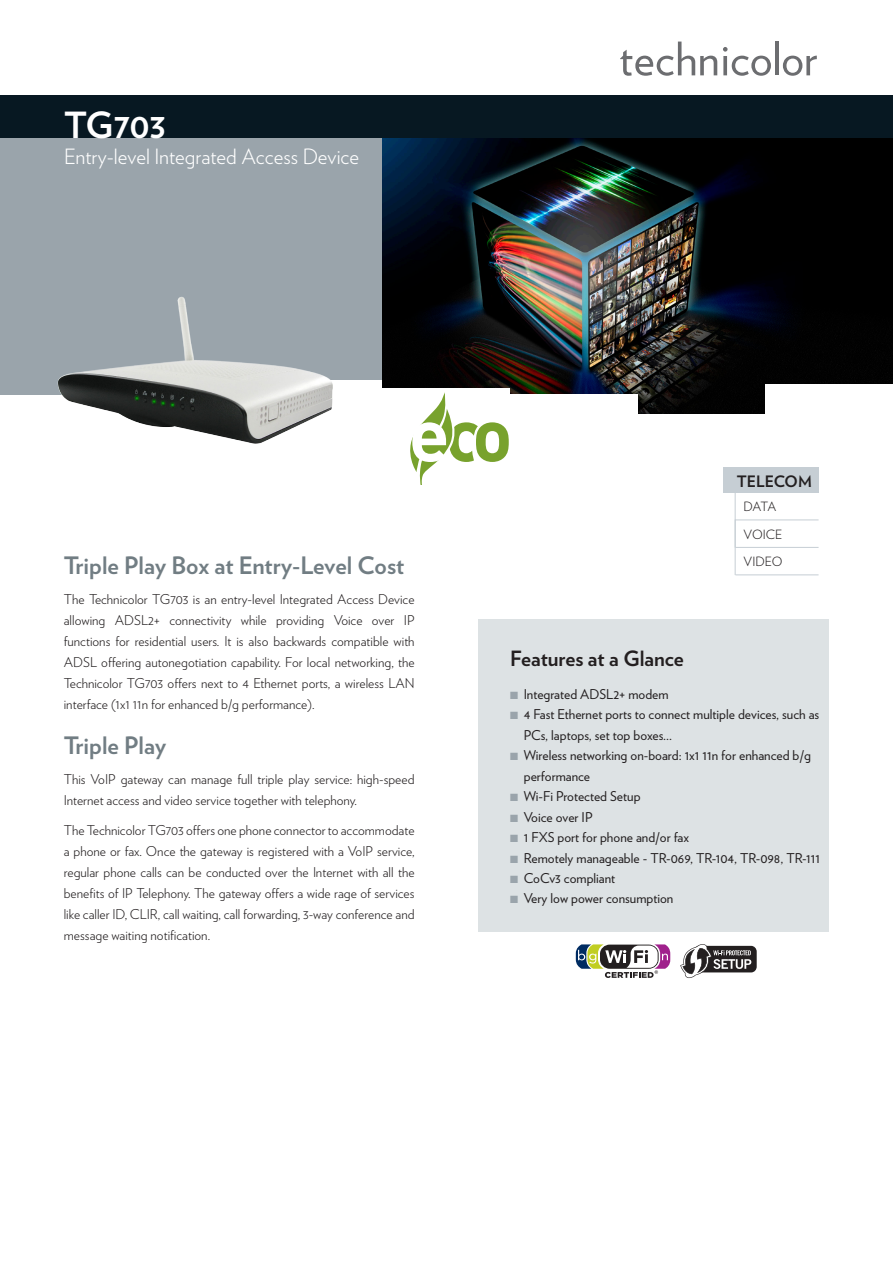
<style>
.page{position:relative;width:893px;height:1263px;background:#fff}
.page>*{position:absolute;margin:0;border:0;box-sizing:border-box;transform-origin:0 0}
._1_TITLE{font:700 36px "Verlag";letter-spacing:-.01em;color:#fff}
._1_TITLE-2{font:700 24px "Verlag";color:#717d83}
._2_TEXTE{font:300 21px "Verlag";color:#fff}
._1_TITLE-3{font:700 21px "Verlag";color:#231f20}
._1_TITLE-4{font:700 15.75px "Verlag";color:#231f20}
._3_TEXTE{font:300 13.5px/21px "Verlag";color:#231f20;text-align:justify}
._2_TEXTE-2{font:13.5px "Verlag";color:#231f20}
._2_TEXTE-3{font:300 12.75px "Verlag";color:#231f20}
.s1{color:#9aa4ab}
</style>
<div class="page">
<div style="left:0;top:96px;width:128px;height:298px;background:#9aa4ab"></div>
<div style="left:255px;top:96px;width:128px;height:284px;background:#9aa4ab"></div>
<div style="left:128px;top:96px;width:127px;height:318px;background:#9aa4ab"></div>
<img style="left:383px;top:138px;width:510px;height:276px">
<div style="left:0;top:96px;width:893px;height:42px;background:#071822"></div>
<div style="left:765px;top:385px;width:128px;height:53px;background:#fff"></div>
<div style="left:383px;top:388px;width:127px;height:50px;background:#fff"></div>
<div style="left:510px;top:394px;width:128px;height:44px;background:#fff"></div>
<div style="left:723px;top:468px;width:96px;height:25px;background:#c6ced4"></div>
<hr style="left:735px;top:492px;width:1px;height:56px;background:#c6ced4">
<hr style="left:735px;top:519px;width:84px;height:1px;background:#c6ced4">
<hr style="left:735px;top:547px;width:84px;height:1px;background:#c6ced4">
<hr style="left:735px;top:519px;width:1px;height:56px;background:#c6ced4">
<hr style="left:735px;top:574px;width:84px;height:1px;background:#c6ced4">
<div style="left:478px;top:619px;width:351px;height:313px;background:#dde2e4"></div>
<svg style="left:576px;top:944px;width:94px;height:34px"></svg>
<div style="left:694px;top:946px;width:63px;height:26px;background:#231f20;border-radius:6px"></div>
<svg style="left:680px;top:944px;width:71px;height:34px"></svg>
<svg style="left:620px;top:42px;width:97px;height:34px"></svg>
<svg style="left:723px;top:47px;width:48px;height:29px"></svg>
<hr style="left:775px;top:42px;width:4px;height:33px;background:#6c6d70">
<svg style="left:783px;top:56px;width:34px;height:20px"></svg>
<img style="left:11px;top:246px;width:382px;height:198px">
<svg style="left:410px;top:392px;width:101px;height:92px"></svg>
<p class="_1_TITLE" style="left:64px;top:97px;width:103px">TG703</p>
<p class="_2_TEXTE" style="left:64px;top:141px;width:297px">Entry-level Integrated Access Device</p>
<p class="_1_TITLE-2" style="left:64px;top:547px;width:342px">Triple Play Box at Entry-Level Cost</p>
<p class="_3_TEXTE" style="left:64px;top:587px;width:352px">The Technicolor TG703 is an entry-level Integrated Access Device allowing ADSL2+ connectivity while providing Voice over IP functions for residential users. It is also backwards compatible with ADSL offering autonegotiation capability. For local networking, the Technicolor TG703 offers next to 4 Ethernet ports, a wireless LAN interface (1x1 11n for enhanced b/g performance).</p>
<p class="_1_TITLE-2" style="left:64px;top:727px;width:104px">Triple Play</p>
<p class="_3_TEXTE" style="left:64px;top:767px;width:352px">This VoIP gateway can manage full triple play service: high-speed<br>Internet access and video service together with telephony.</p>
<p class="_3_TEXTE" style="left:64px;top:819px;width:352px">The Technicolor TG703 offers one phone connector to accommodate a phone or fax. Once the gateway is registered with a VoIP service, regular phone calls can be conducted over the Internet with all the benefits of IP Telephony. The gateway offers a wide rage of services like caller ID, CLIR, call waiting, call forwarding, 3-way conference and message waiting notification.</p>
<p class="_1_TITLE-4" style="left:737px;top:468px;width:77px">TELECOM</p>
<p class="_2_TEXTE-3" style="left:744px;top:497px;width:34px">DATA</p>
<p class="_2_TEXTE-3" style="left:744px;top:525px;width:40px">VOICE</p>
<p class="_2_TEXTE-3" style="left:744px;top:552px;width:40px">VIDEO</p>
<p class="_1_TITLE-3" style="left:510px;top:642px;width:175px">Features at a Glance</p>
<p class="_2_TEXTE-2" style="left:510px;top:684px;width:160px"><span class="s1">■</span> Integrated ADSL2+ modem</p>
<p class="_2_TEXTE-2" style="left:510px;top:704px;width:311px"><span class="s1">■</span> 4 Fast Ethernet ports to connect multiple devices, such as</p>
<p class="_2_TEXTE-2" style="left:524px;top:725px;width:150px">PCs, laptops, set top boxes...</p>
<p class="_2_TEXTE-2" style="left:510px;top:745px;width:302px"><span class="s1">■</span> Wireless networking on-board: 1x1 11n for enhanced b/g</p>
<p class="_2_TEXTE-2" style="left:524px;top:766px;width:68px">performance</p>
<p class="_2_TEXTE-2" style="left:510px;top:786px;width:132px"><span class="s1">■</span> Wi-Fi Protected Setup</p>
<p class="_2_TEXTE-2" style="left:510px;top:807px;width:84px"><span class="s1">■</span> Voice over IP</p>
<p class="_2_TEXTE-2" style="left:510px;top:827px;width:180px"><span class="s1">■</span> 1 FXS port for phone and/or fax</p>
<p class="_2_TEXTE-2" style="left:510px;top:848px;width:311px"><span class="s1">■</span> Remotely manageable - TR-069, TR-104, TR-098, TR-111</p>
<p class="_2_TEXTE-2" style="left:510px;top:868px;width:107px"><span class="s1">■</span> CoCv3 compliant</p>
<p class="_2_TEXTE-2" style="left:510px;top:888px;width:165px"><span class="s1">■</span> Very low power consumption</p>
</div>
